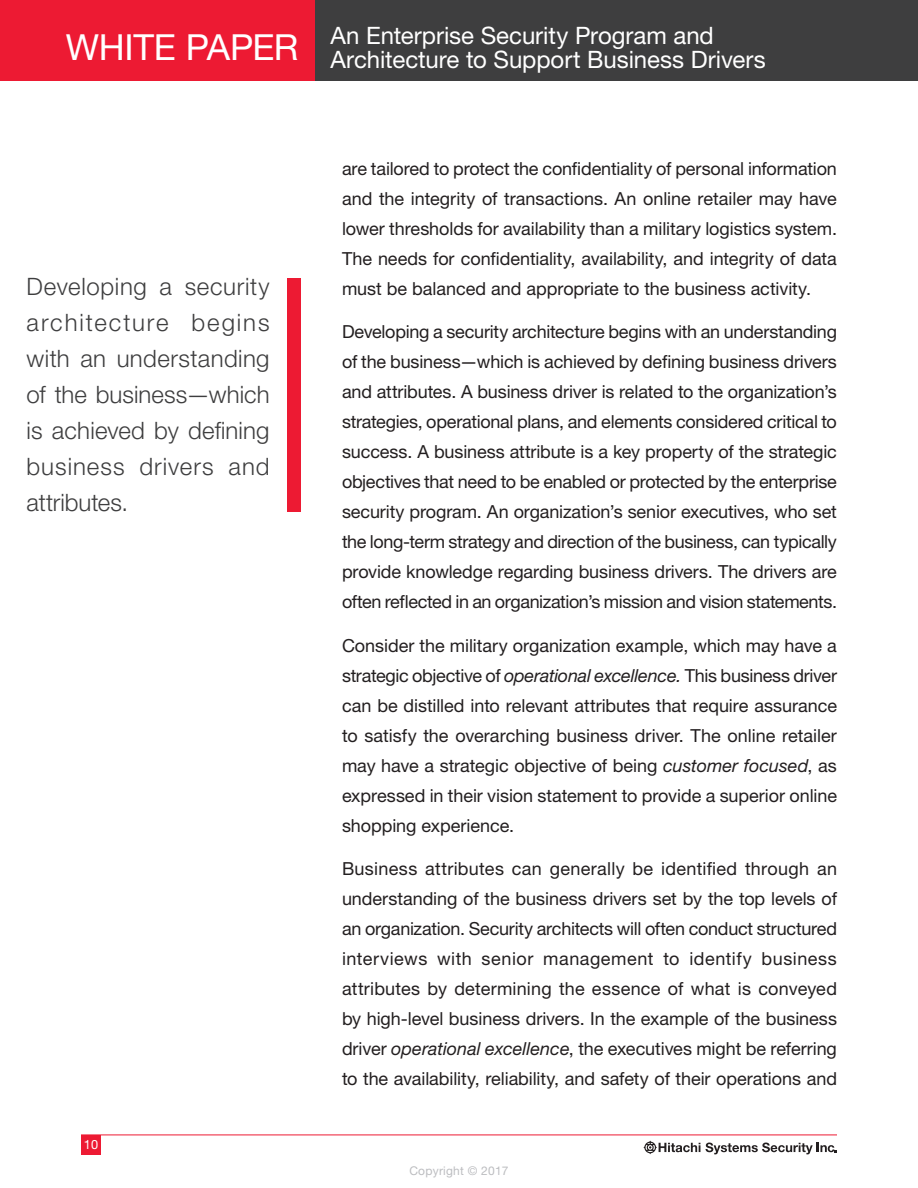
<style>
.page{position:relative;width:918px;height:1188px;background:#fff}
.page>*{position:absolute;margin:0;border:0;box-sizing:border-box;transform-origin:0 0}
.t1{font:36px "Helvetica Neue LT Std";letter-spacing:-.01em;color:#fff}
.Callout_text{font:300 24px/36px "Helvetica Neue LT Std";letter-spacing:.01em;color:#3e3e3f;text-align:justify}
.t2{font:24px/24px "Helvetica Neue LT Std";letter-spacing:-.005em;color:#fff}
.Body_Text{font:18px/30px "Helvetica Neue LT Std";letter-spacing:-.005em;color:#231f20;text-align:justify}
.t3{font:12.75px "Helvetica Neue LT Std";color:#fff}
.t4{font:12px "Helvetica Neue LT Std";letter-spacing:.02em;color:#bcbdc0}
.s1{font-style:italic}
</style>
<div class="page">
<div style="left:0;top:0;width:688px;height:81px;background:#ed1a33"></div>
<div style="left:315px;top:0;width:603px;height:81px;background:#3e3e3f"></div>
<div style="left:288px;top:278px;width:13px;height:233px;background:#ed1a33"></div>
<hr style="left:81px;top:1135px;width:756px;height:1px;background:#ed1a33">
<svg style="left:643px;top:1140px;width:57px;height:15px"></svg>
<svg style="left:706px;top:1143px;width:131px;height:11px"></svg>
<div style="left:81px;top:1135px;width:20px;height:20px;background:#ed1a33"></div>
<h1 class="t1" style="left:66px;top:26px;width:234px">WHITE PAPER</h1>
<h2 class="t2" style="left:331px;top:23px;width:437px">An Enterprise Security Program and<br>Architecture to Support Business Drivers</h2>
<p class="Callout_text" style="left:27px;top:268px;width:245px">Developing a security architecture begins with an understanding of the business—which is achieved by defining business drivers and attributes.</p>
<p class="t3" style="left:84px;top:1137px;width:16px">10</p>
<p class="Body_Text" style="left:342px;top:153px;width:497px">are tailored to protect the confidentiality of personal information and the integrity of transactions. An online retailer may have lower thresholds for availability than a military logistics system.<br>The needs for confidentiality, availability, and integrity of data must be balanced and appropriate to the business activity.</p>
<p class="Body_Text" style="left:342px;top:317px;width:497px">Developing a security architecture begins with an understanding of the business—which is achieved by defining business drivers and attributes. A business driver is related to the organization’s strategies, operational plans, and elements considered critical to success. A business attribute is a key property of the strategic objectives that need to be enabled or protected by the enterprise security program. An organization’s senior executives, who set the long-term strategy and direction of the business, can typically provide knowledge regarding business drivers. The drivers are often reflected in an organization’s mission and vision statements.</p>
<p class="Body_Text" style="left:342px;top:630px;width:497px">Consider the military organization example, which may have a strategic objective of <span class="s1">operational excellence.</span> This business driver can be distilled into relevant attributes that require assurance to satisfy the overarching business driver. The online retailer may have a strategic objective of being <span class="s1">customer focused</span>, as expressed in their vision statement to provide a superior online shopping experience.</p>
<p class="Body_Text" style="left:342px;top:854px;width:497px">Business attributes can generally be identified through an understanding of the business drivers set by the top levels of an organization. Security architects will often conduct structured interviews with senior management to identify business attributes by determining the essence of what is conveyed by high-level business drivers. In the example of the business driver <span class="s1">operational excellence</span>, the executives might be referring to the availability, reliability, and safety of their operations and</p>
<p class="t4" style="left:409px;top:1163px;width:101px">Copyright © 2017</p>
</div>
